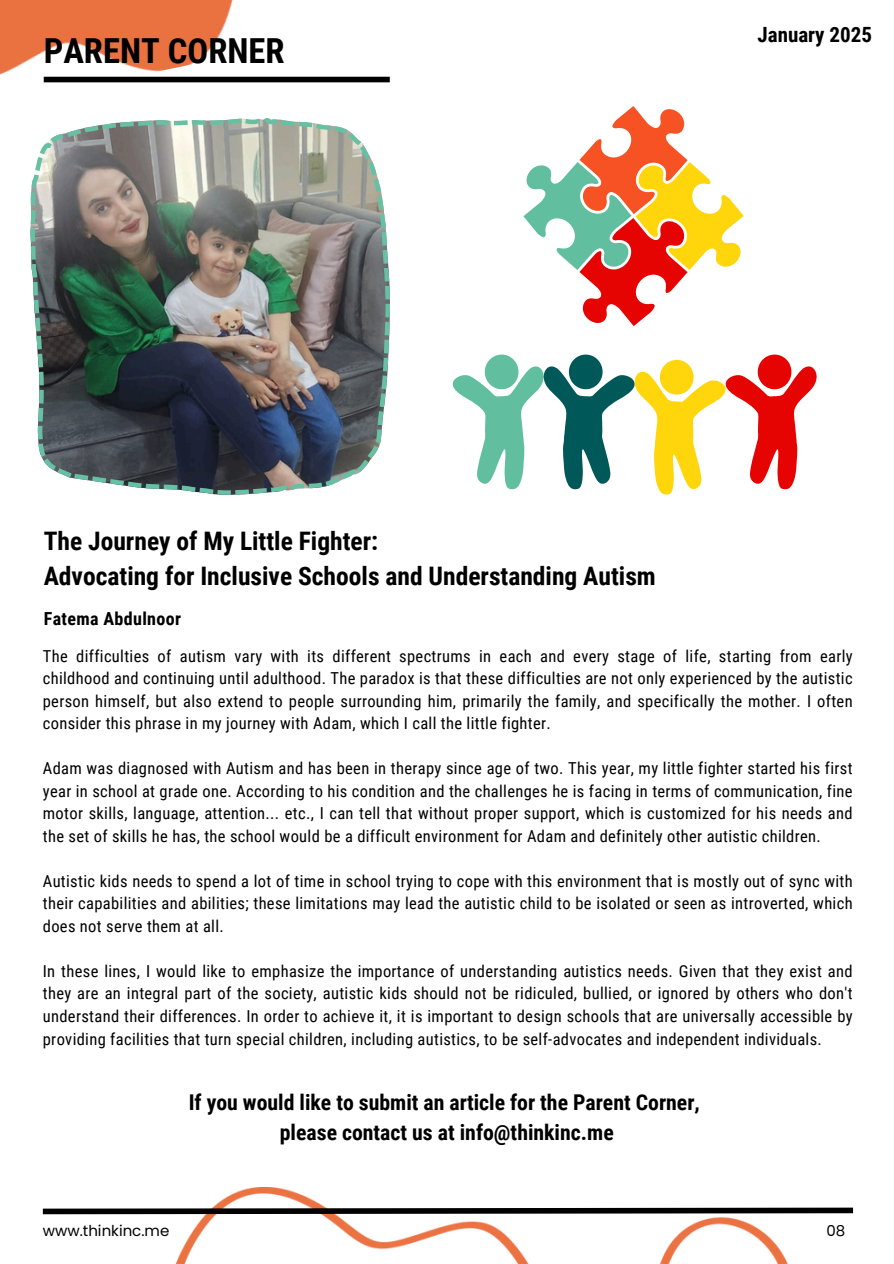
<style>
.page{position:relative;width:894px;height:1264px;background:#fff}
.page>*{position:absolute;margin:0;border:0;box-sizing:border-box;transform-origin:0 0}
.t1{font:700 34.5px "Roboto Condensed";color:#000}
.t2{font:700 25.5px/34.8px "Roboto Condensed";color:#000}
.t3{font:700 21.75px/30.3px "Roboto Condensed";color:#000;text-align:center}
.t4{font:700 21px "Roboto Condensed";color:#000}
.t5{font:700 18px "Roboto Condensed";letter-spacing:.02em;color:#000}
.t6{font:16.5px/22.5px "Roboto Condensed";letter-spacing:.02em;color:#000;text-align:justify}
.t7{font:15px "Poppins";color:#000}
</style>
<div class="page">
<div style="left:44px;top:77px;width:345px;height:5px;background:#000"></div>
<img style="left:176px;top:1187px;width:612px;height:76px">
<svg style="left:42px;top:1204px;width:812px;height:12px"></svg>
<img style="left:0;top:0;width:251px;height:83px">
<img style="left:30px;top:118px;width:359px;height:377px">
<svg style="left:523px;top:106px;width:220px;height:220px"></svg>
<svg style="left:452px;top:354px;width:365px;height:141px"></svg>
<h2 class="t1" style="left:44px;top:31px;width:242px">PARENT CORNER</h2>
<h5 class="t4" style="left:757px;top:22px;width:116px">January 2025</h5>
<h4 class="t2" style="left:44px;top:524px;width:613px">The Journey of My Little Fighter:<br>Advocating for Inclusive Schools and Understanding Autism</h4>
<h5 class="t5" style="left:44px;top:608px;width:139px">Fatema Abdulnoor</h5>
<p class="t6" style="left:43px;top:645px;width:811px">The difficulties of autism vary with its different spectrums in each and every stage of life, starting from early childhood and continuing until adulthood. The paradox is that these difficulties are not only experienced by the autistic person himself, but also extend to people surrounding him, primarily the family, and specifically the mother. I often consider this phrase in my journey with Adam, which I call the little fighter.</p>
<h3 class="t6" style="left:43px;top:757px;width:811px">Adam was diagnosed with Autism and has been in therapy since age of two. This year, my little fighter started his first year in school at grade one. According to his condition and the challenges he is facing in terms of communication, fine motor skills, language, attention... etc., I can tell that without proper support, which is customized for his needs and the set of skills he has, the school would be a difficult environment for Adam and definitely other autistic children.</h3>
<h1 class="t6" style="left:43px;top:870px;width:811px">Autistic kids needs to spend a lot of time in school trying to cope with this environment that is mostly out of sync with their capabilities and abilities; these limitations may lead the autistic child to be isolated or seen as introverted, which does not serve them at all.</h1>
<p class="t6" style="left:43px;top:960px;width:811px">In these lines, I would like to emphasize the importance of understanding autistics needs. Given that they exist and they are an integral part of the society, autistic kids should not be ridiculed, bullied, or ignored by others who don't understand their differences. In order to achieve it, it is important to design schools that are universally accessible by providing facilities that turn special children, including autistics, to be self-advocates and independent individuals.</p>
<p class="t3" style="left:189px;top:1087px;width:512px">If you would like to submit an article for the Parent Corner, please contact us at info@thinkinc.me</p>
<p class="t7" style="left:43px;top:1220px;width:128px">www.thinkinc.me</p>
<p class="t7" style="left:826px;top:1220px;width:20px">08</p>
</div>
